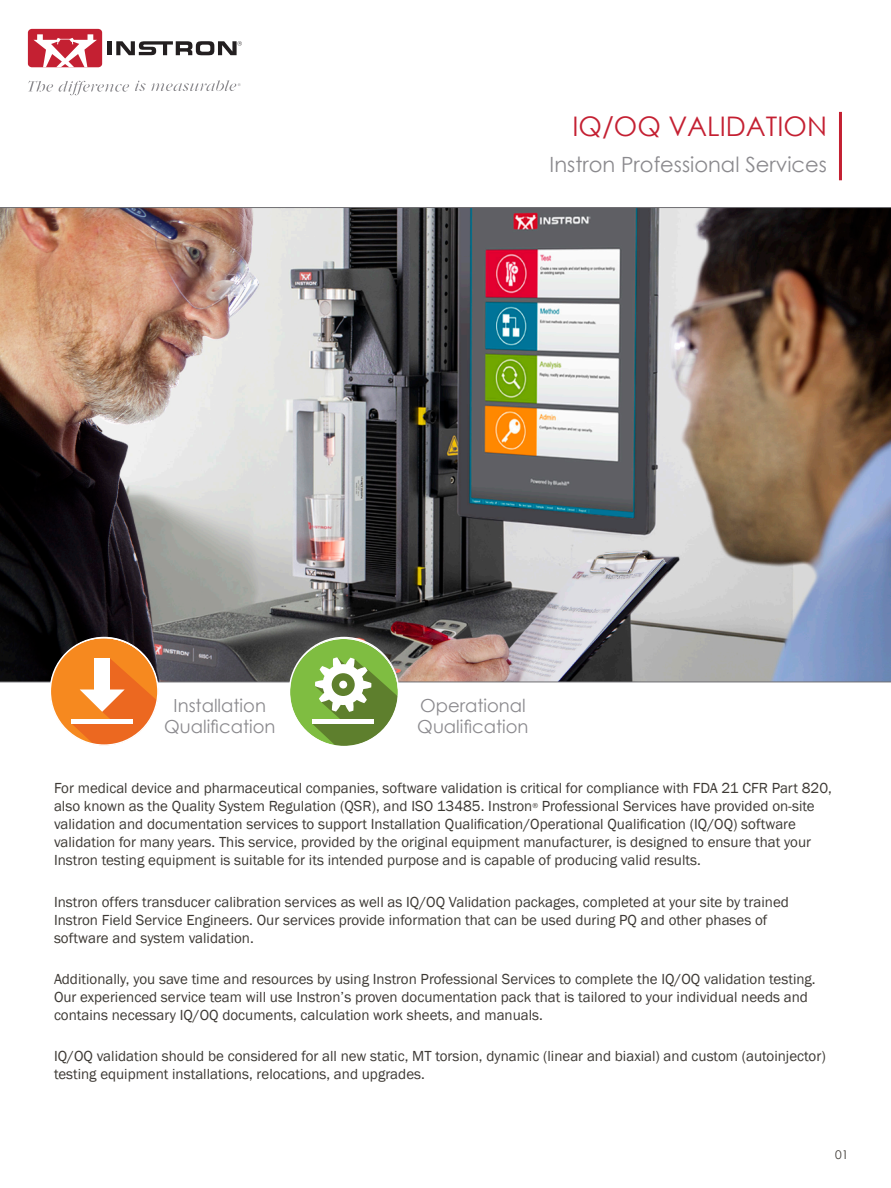
<style>
.page{position:relative;width:891px;height:1188px;background:#fff}
.page>*{position:absolute;margin:0;border:0;box-sizing:border-box;transform-origin:0 0}
.t1{font:27px "Century Gothic";color:#c42032}
.t2{font:21px "Century Gothic";color:#8b8a8e}
.t3{font:18px/21.6px "Century Gothic";color:#8b8a8e;text-align:center}
.t4{font:15px/18px "Franklin Gothic";color:#3d3934}
.t5{font:12px "Century Gothic";color:#3d3934}
</style>
<div class="page">
<hr style="left:839px;top:112px;width:3px;height:68px;background:#c42032">
<div style="left:28px;top:29px;width:74px;height:38px;background:#c42032;border-radius:4px"></div>
<svg style="left:33px;top:34px;width:64px;height:33px"></svg>
<div style="left:107px;top:41px;width:5px;height:14px;background:#231f20"></div>
<svg style="left:116px;top:41px;width:126px;height:14px"></svg>
<svg style="left:28px;top:80px;width:213px;height:15px"></svg>
<img style="left:0;top:207px;width:891px;height:475px">
<svg style="left:50px;top:637px;width:108px;height:106px"></svg>
<svg style="left:290px;top:638px;width:108px;height:106px"></svg>
<hr style="left:312px;top:719px;width:61px;height:4px;background:#fff">
<div style="left:50px;top:637px;width:109px;height:109px;border:2px solid #fff;border-radius:50%"></div>
<div style="left:289px;top:637px;width:110px;height:110px;border:2px solid #fff;border-radius:50%"></div>
<p class="t1" style="left:572px;top:107px;width:256px">IQ/OQ VALIDATION</p>
<p class="t2" style="left:550px;top:149px;width:279px">Instron Professional Services</p>
<p class="t3" style="left:164px;top:694px;width:113px">Installation<br>Qualification</p>
<p class="t3" style="left:417px;top:694px;width:113px;text-align:left">Operational<br>Qualification</p>
<p class="t4" style="left:54px;top:779px;width:779px">For medical device and pharmaceutical companies, software validation is critical for compliance with FDA 21 CFR Part 820, also known as the Quality System Regulation (QSR), and ISO 13485. Instron<sup>®</sup> Professional Services have provided on-site validation and documentation services to support Installation Qualification/Operational Qualification (IQ/OQ) software validation for many years. This service, provided by the original equipment manufacturer, is designed to ensure that your Instron testing equipment is suitable for its intended purpose and is capable of producing valid results.</p>
<p class="t4" style="left:54px;top:893px;width:736px">Instron offers transducer calibration services as well as IQ/OQ Validation packages, completed at your site by trained<br>Instron Field Service Engineers. Our services provide information that can be used during PQ and other phases of software and system validation.</p>
<p class="t4" style="left:54px;top:970px;width:763px">Additionally, you save time and resources by using Instron Professional Services to complete the IQ/OQ validation testing.<br>Our experienced service team will use Instron’s proven documentation pack that is tailored to your individual needs and contains necessary IQ/OQ documents, calculation work sheets, and manuals.</p>
<p class="t4" style="left:54px;top:1048px;width:773px">IQ/OQ validation should be considered for all new static, MT torsion, dynamic (linear and biaxial) and custom (autoinjector) testing equipment installations, relocations, and upgrades.</p>
<p class="t5" style="left:835px;top:1146px;width:15px">01</p>
</div>
